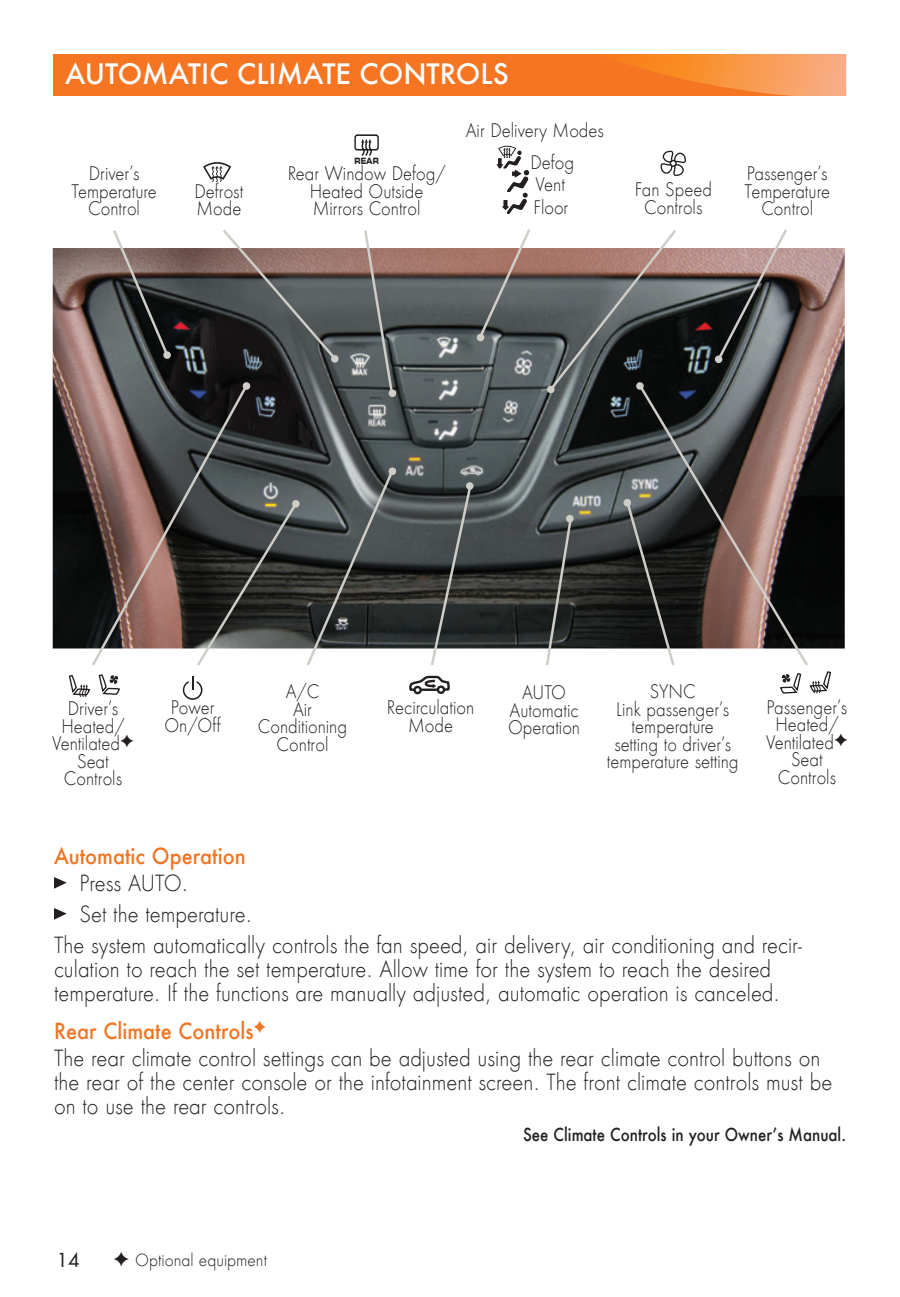
<style>
.page{position:relative;width:900px;height:1297px;background:#fff}
.page>*{position:absolute;margin:0;border:0;box-sizing:border-box;transform-origin:0 0}
.buick_header_in_bar{font:500 27.5px "Buick Futura ND";color:#fff}
.buick_BODY_2018{font:300 21.75px/23.8px "Buick Futura ND";color:#231f20;scale:.92 1}
.buick_color_subhead{font:500 21.75px "Buick Futura ND";color:#f07523;scale:.92 1}
.buick_bullets_2018{font:300 21.75px "Buick Futura ND";color:#231f20;scale:.92 1}
.t1{font:18.75px "Buick Futura ND";color:#231f20}
.buick_dash_callout_2{font:300 18.25px/17.5px "Buick Futura ND";color:#231f20;text-align:center;scale:.9 1}
.buick_see_section_20{font:500 17.5px "Buick Futura ND";color:#231f20;scale:.86 1}
.buick_new_note_2018{font:300 16.25px "Buick Futura ND";color:#231f20;scale:.95 1}
.t2{font:8.75px "Eurostile Bold Extended Two";color:#231f20;scale:.68 1}
</style>
<div class="page">
<div style="left:54px;top:54px;width:792px;height:41px;background:#f57523"></div>
<svg style="left:622px;top:54px;width:224px;height:41px"></svg>
<img style="left:53px;top:248px;width:792px;height:400px">
<svg style="left:354px;top:134px;width:25px;height:22px"></svg>
<svg style="left:203px;top:162px;width:28px;height:20px"></svg>
<svg style="left:69px;top:675px;width:21px;height:22px"></svg>
<svg style="left:99px;top:674px;width:21px;height:20px"></svg>
<svg style="left:780px;top:673px;width:21px;height:20px"></svg>
<svg style="left:810px;top:671px;width:21px;height:22px"></svg>
<div style="left:413px;top:685px;width:9px;height:9px;border:2px solid #231f20;border-radius:50%"></div>
<svg style="left:409px;top:675px;width:41px;height:18px"></svg>
<svg style="left:183px;top:676px;width:19px;height:23px"></svg>
<svg style="left:54px;top:877px;width:13px;height:11px"></svg>
<svg style="left:54px;top:908px;width:13px;height:11px"></svg>
<svg style="left:660px;top:150px;width:26px;height:26px"></svg>
<svg style="left:496px;top:145px;width:33px;height:69px"></svg>
<svg style="left:714px;top:229px;width:75px;height:134px;background:#7e7a79"></svg>
<svg style="left:476px;top:229px;width:57px;height:113px"></svg>
<svg style="left:90px;top:230px;width:307px;height:436px;background:#5c5857"></svg>
<svg style="left:637px;top:383px;width:173px;height:283px;background:#635754"></svg>
<svg style="left:547px;top:230px;width:132px;height:163px;background:#6a6665"></svg>
<svg style="left:625px;top:500px;width:51px;height:166px;background:#3e4140"></svg>
<svg style="left:623px;top:498px;width:9px;height:9px"></svg>
<svg style="left:544px;top:517px;width:29px;height:148px;background:#525554"></svg>
<svg style="left:566px;top:514px;width:8px;height:9px"></svg>
<svg style="left:429px;top:484px;width:44px;height:181px;background:#515454"></svg>
<div style="left:466px;top:482px;width:8px;height:8px;background:#cecdc8;border-radius:50%"></div>
<p class="buick_header_in_bar" style="left:65px;top:56px;width:445px">AUTOMATIC CLIMATE CONTROLS</p>
<p class="buick_dash_callout_2" style="left:71px;top:165px;width:97px">Driver’s<br>Temperature<br>Control</p>
<p class="buick_dash_callout_2" style="left:194px;top:182px;width:56px;text-align:left">Defrost<br>Mode</p>
<p class="t2" style="left:355px;top:154px;width:37px">REAR</p>
<p class="buick_dash_callout_2" style="left:288px;top:165px;width:177px">Rear Window Defog/<br>Heated Outside<br>Mirrors Control</p>
<p class="buick_dash_callout_2" style="left:466px;top:122px;width:155px">Air Delivery Modes</p>
<p class="buick_dash_callout_2" style="left:530px;top:151px;width:50px;line-height:22.5px;text-align:left">Defog<br>Vent<br>Floor</p>
<p class="buick_dash_callout_2" style="left:635px;top:181px;width:87px">Fan Speed<br>Controls</p>
<p class="buick_dash_callout_2" style="left:745px;top:165px;width:97px">Passenger’s<br>Temperature<br>Control</p>
<p class="buick_dash_callout_2" style="left:258px;top:683px;width:101px">A/C<br>Air<br>Conditioning<br>Control</p>
<p class="buick_dash_callout_2" style="left:607px;top:683px;width:148px">SYNC<br>Link passenger’s temperature<br>setting to driver’s temperature setting</p>
<p class="buick_dash_callout_2" style="left:508px;top:684px;width:82px">AUTO<br>Automatic<br>Operation</p>
<p class="buick_dash_callout_2" style="left:387px;top:698px;width:98px">Recirculation<br>Mode</p>
<p class="buick_dash_callout_2" style="left:52px;top:699px;width:82px">Driver’s<br>Heated/<br>Ventilated<br>Seat<br>Controls</p>
<p class="buick_dash_callout_2" style="left:767px;top:698px;width:91px">Passenger’s</p>
<p class="buick_dash_callout_2" style="left:164px;top:698px;width:64px">Power<br>On/Off</p>
<p class="buick_dash_callout_2" style="left:775px;top:716px;width:72px">Heated/</p>
<p class="buick_dash_callout_2" style="left:766px;top:733px;width:77px">Ventilated</p>
<p class="buick_dash_callout_2" style="left:791px;top:751px;width:37px">Seat</p>
<p class="buick_dash_callout_2" style="left:778px;top:768px;width:66px">Controls</p>
<p class="buick_color_subhead" style="left:54px;top:841px;width:210px">Automatic Operation</p>
<p class="buick_bullets_2018" style="left:80px;top:869px;width:119px">Press AUTO.</p>
<p class="buick_bullets_2018" style="left:80px;top:900px;width:189px">Set the temperature.</p>
<p class="buick_BODY_2018" style="left:54px;top:933px;width:814px">The system automatically controls the fan speed, air delivery, air conditioning and recir&shy;culation to reach the set temperature. Allow time for the system to reach the desired temperature. If the functions are manually adjusted, automatic operation is canceled.</p>
<p class="buick_color_subhead" style="left:54px;top:1016px;width:219px">Rear Climate Controls</p>
<p class="buick_BODY_2018" style="left:54px;top:1046px;width:847px">The rear climate control settings can be adjusted using the rear climate control buttons on the rear of the center console or the infotainment screen. The front climate controls must be on to use the rear controls.</p>
<p class="buick_see_section_20" style="left:523px;top:1122px;width:377px">See Climate Controls in your Owner’s Manual.</p>
<p class="t1" style="left:57px;top:1247px;width:25px">14</p>
<p class="buick_new_note_2018" style="left:135px;top:1249px;width:140px">Optional equipment</p>
</div>
